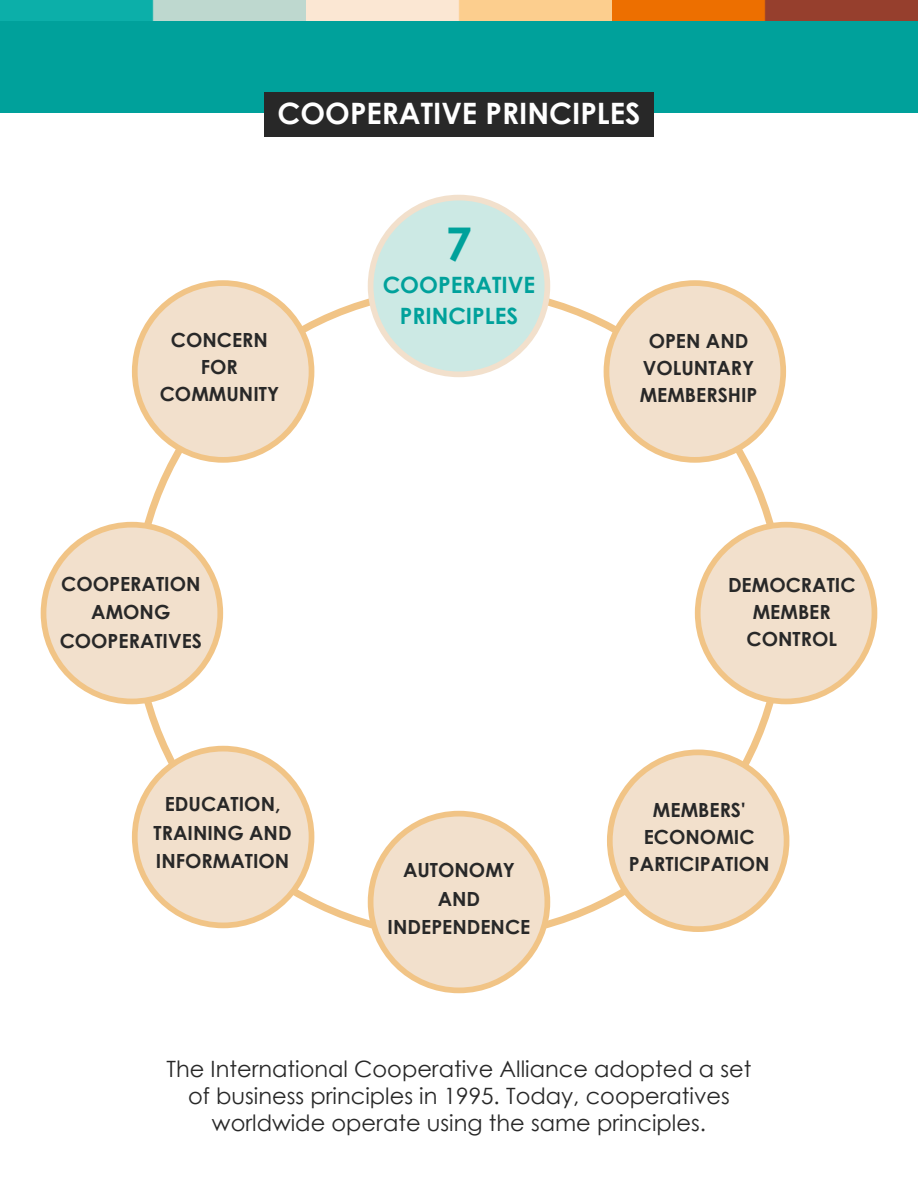
<style>
.page{position:relative;width:918px;height:1188px;background:#fff}
.page>*{position:absolute;margin:0;border:0;box-sizing:border-box;transform-origin:0 0}
.t1{font:700 46.5px "Century Gothic";color:#00a19b}
.t2{font:700 29.4px "Century Gothic";color:#fff}
.t3{font:22.5px/27px "Century Gothic";color:#282828;text-align:center}
.t4{font:700 22.5px/31.5px "Century Gothic";color:#00a19b;text-align:center}
.t5{font:700 19.5px/27px "Century Gothic";color:#282828;text-align:center}
</style>
<div class="page">
<div style="left:0;top:0;width:918px;height:112px;background:#00a19b"></div>
<div style="left:371px;top:198px;width:176px;height:176px;background:#cce9e4;border-radius:50%"></div>
<div style="left:368px;top:195px;width:182px;height:182px;border:6px solid #f2e0cc;border-radius:50%"></div>
<div style="left:371px;top:814px;width:176px;height:176px;background:#f2e0cc;border-radius:50%"></div>
<div style="left:368px;top:811px;width:182px;height:182px;border:6px solid #f1c486;border-radius:50%"></div>
<div style="left:44px;top:525px;width:176px;height:176px;background:#f2e0cc;border-radius:50%"></div>
<div style="left:41px;top:522px;width:182px;height:182px;border:6px solid #f1c486;border-radius:50%"></div>
<div style="left:606px;top:283px;width:177px;height:177px;background:#f2e0cc;border-radius:50%"></div>
<div style="left:604px;top:280px;width:182px;height:183px;border:6px solid #f1c486;border-radius:50%"></div>
<div style="left:135px;top:283px;width:177px;height:177px;background:#f2e0cc;border-radius:50%"></div>
<div style="left:132px;top:280px;width:182px;height:183px;border:6px solid #f1c486;border-radius:50%"></div>
<div style="left:135px;top:749px;width:177px;height:176px;background:#f2e0cc;border-radius:50%"></div>
<div style="left:132px;top:746px;width:182px;height:182px;border:6px solid #f1c486;border-radius:50%"></div>
<div style="left:610px;top:752px;width:177px;height:177px;background:#f2e0cc;border-radius:50%"></div>
<div style="left:607px;top:750px;width:182px;height:182px;border:6px solid #f1c486;border-radius:50%"></div>
<div style="left:698px;top:525px;width:176px;height:176px;background:#f2e0cc;border-radius:50%"></div>
<div style="left:695px;top:522px;width:182px;height:182px;border:6px solid #f1c486;border-radius:50%"></div>
<div style="left:264px;top:92px;width:390px;height:45px;background:#282828"></div>
<img style="left:0;top:1px;width:918px;height:19px">
<h2 class="t2" style="left:278px;top:91px;width:364px">COOPERATIVE PRINCIPLES</h2>
<p class="t5" style="left:160px;top:326px;width:121px">CONCERN<br>FOR<br>COMMUNITY</p>
<p class="t5" style="left:60px;top:568px;width:144px;line-height:28.5px">COOPERATION<br>AMONG<br>COOPERATIVES</p>
<p class="t5" style="left:154px;top:789px;width:140px;line-height:28.5px">EDUCATION,<br>TRAINING AND<br>INFORMATION</p>
<h1 class="t1" style="left:446px;top:209px;width:28px">7</h1>
<p class="t4" style="left:383px;top:268px;width:154px">COOPERATIVE<br>PRINCIPLES</p>
<p class="t5" style="left:640px;top:326px;width:119px">OPEN AND<br>VOLUNTARY<br>MEMBERSHIP</p>
<p class="t5" style="left:728px;top:571px;width:129px">DEMOCRATIC<br>MEMBER<br>CONTROL</p>
<p class="t5" style="left:644px;top:795px;width:112px">MEMBERS'<br>ECONOMIC</p>
<p class="t5" style="left:403px;top:856px;width:113px">AUTONOMY</p>
<p class="t5" style="left:629px;top:849px;width:142px">PARTICIPATION</p>
<p class="t5" style="left:388px;top:884px;width:144px;line-height:28.5px">AND<br>INDEPENDENCE</p>
<p class="t3" style="left:166px;top:1055px;width:587px">The International Cooperative Alliance adopted a set of business principles in 1995. Today, cooperatives worldwide operate using the same principles.</p>
</div>
